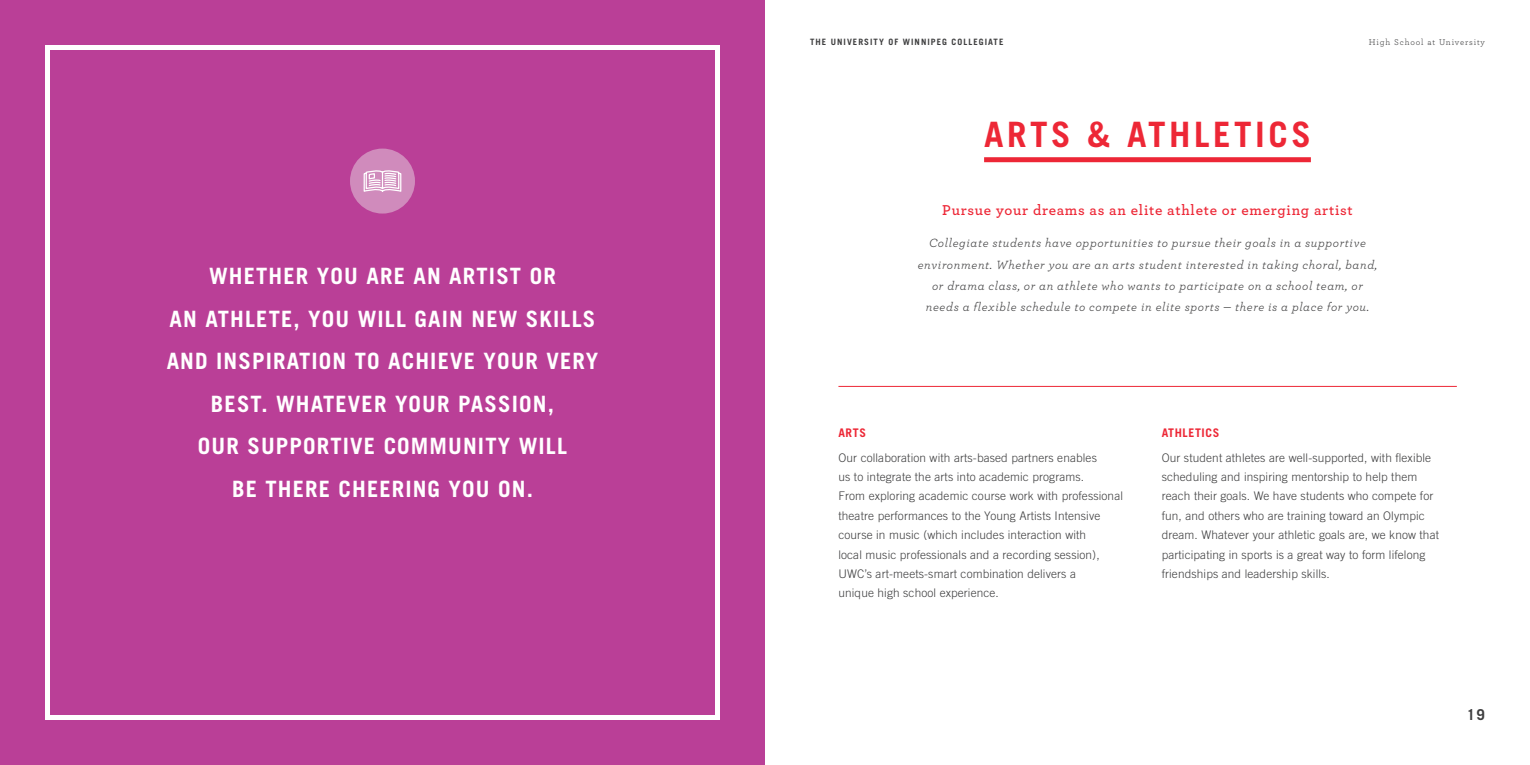
<style>
.page{position:relative;width:1530px;height:765px;background:#fff}
.page>*{position:absolute;margin:0;border:0;box-sizing:border-box;transform-origin:0 0}
.t1{font:700 35px "Trade Gothic LT Std";letter-spacing:.1em;color:#ed2736}
.t2{font:700 22.5px/42.5px "Trade Gothic LT Std";letter-spacing:.05em;color:#fff;text-align:center}
.t3{font:600 15px "Archer";letter-spacing:.05em;color:#ed2736}
.t4{font:700 15px "Trade Gothic LT Std";color:#3e3e3f}
.t5{font:italic 12.5px/21.2px "Archer";letter-spacing:.05em;color:#3e3e3f;text-align:center}
.t6{font:300 11.88px/19.4px "Trade Gothic LT Std";letter-spacing:.01em;color:#3e3e3f}
.t7{font:700 11.88px "Trade Gothic LT Std";letter-spacing:.05em;color:#ed2736}
.t8{font:700 8.75px "Trade Gothic LT Std";letter-spacing:.12em;color:#3e3e3f}
.t9{font:8.75px "Archer";letter-spacing:.1em;color:#3e3e3f}
</style>
<div class="page">
<div style="left:0;top:0;width:765px;height:765px;background:#ba3f97"></div>
<div style="left:45px;top:45px;width:675px;height:675px;border:5px solid #fff"></div>
<div style="left:350px;top:149px;width:65px;height:65px;background:#d08bbc;border-radius:50%"></div>
<svg style="left:363px;top:170px;width:39px;height:22px"></svg>
<hr style="left:838px;top:386px;width:619px;height:1px;background:#ed2736">
<div style="left:984px;top:157px;width:327px;height:5px;background:#ed2736"></div>
<h2 class="t2" style="left:167px;top:254px;width:433px">WHETHER YOU ARE AN ARTIST OR<br>AN ATHLETE, YOU WILL GAIN NEW SKILLS<br>AND INSPIRATION TO ACHIEVE YOUR VERY<br>BEST. WHATEVER YOUR PASSION,<br>OUR SUPPORTIVE COMMUNITY WILL<br>BE THERE CHEERING YOU ON.</h2>
<p class="t8" style="left:810px;top:36px;width:195px">THE UNIVERSITY OF WINNIPEG COLLEGIATE</p>
<h1 class="t1" style="left:984px;top:113px;width:328px">ARTS &amp; ATHLETICS</h1>
<p class="t9" style="left:1369px;top:36px;width:118px">High School at University</p>
<p class="t3" style="left:942px;top:199px;width:412px">Pursue your dreams as an elite athlete or emerging artist</p>
<p class="t5" style="left:918px;top:232px;width:461px">Collegiate students have opportunities to pursue their goals in a supportive environment. Whether you are an arts student interested in taking choral, band, or drama class, or an athlete who wants to participate on a school team, or needs a flexible schedule to compete in elite sports — there is a place for you.</p>
<p class="t7" style="left:838px;top:425px;width:29px">ARTS</p>
<p class="t6" style="left:838px;top:448px;width:286px">Our collaboration with arts-based partners enables<br>us to integrate the arts into academic programs.<br>From exploring academic course work with professional theatre performances to the Young Artists Intensive course in music (which includes interaction with<br>local music professionals and a recording session), UWC’s art-meets-smart combination delivers a<br>unique high school experience.</p>
<p class="t7" style="left:1162px;top:425px;width:59px">ATHLETICS</p>
<p class="t6" style="left:1162px;top:448px;width:279px">Our student athletes are well-supported, with flexible scheduling and inspiring mentorship to help them reach their goals. We have students who compete for fun, and others who are training toward an Olympic dream. Whatever your athletic goals are, we know that participating in sports is a great way to form lifelong friendships and leadership skills.</p>
<p class="t4" style="left:1467px;top:706px;width:20px">19</p>
</div>
